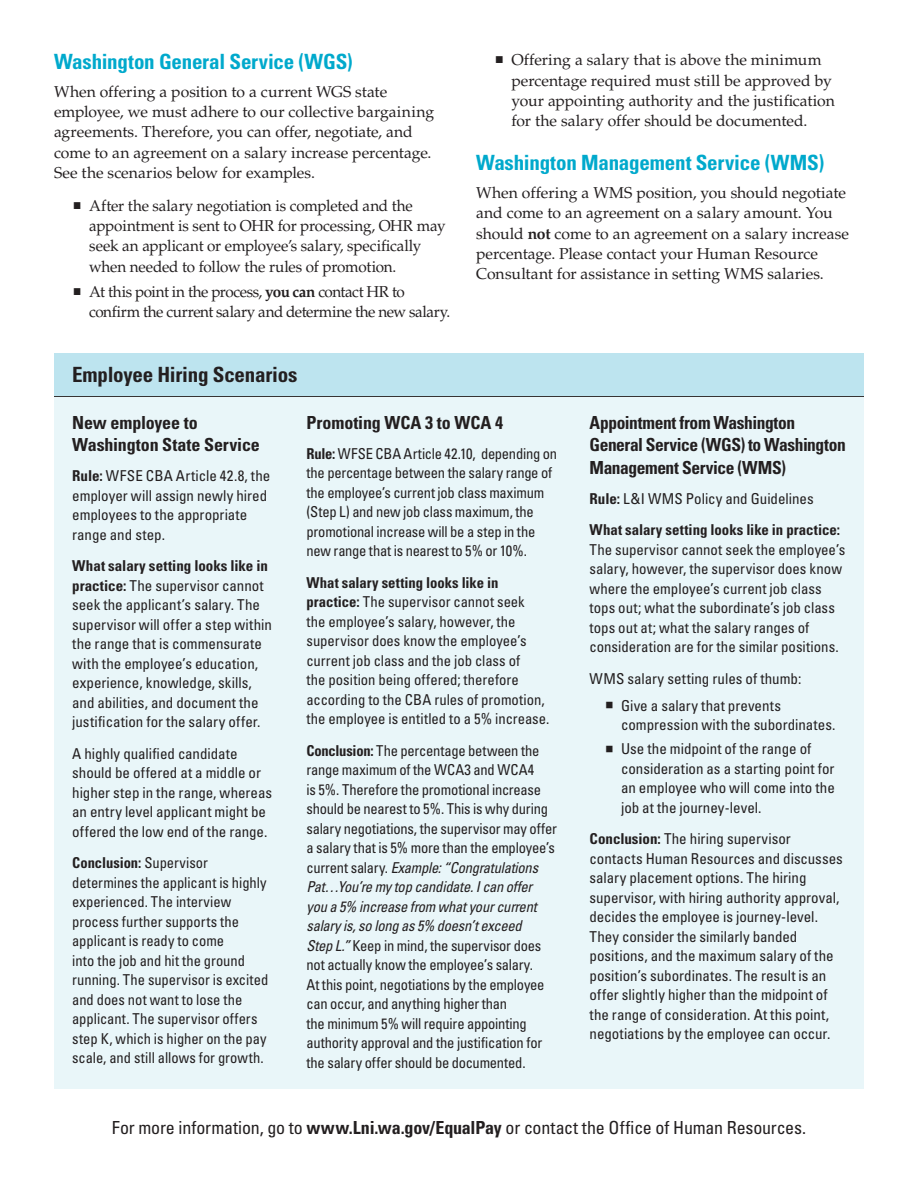
<style>
.page{position:relative;width:918px;height:1188px;background:#fff}
.page>*{position:absolute;margin:0;border:0;box-sizing:border-box;transform-origin:0 0}
.Subhead_Level_1{font:700 condensed 21px "Univers LT Std";letter-spacing:-.01em;color:#00a9cc}
.Subhead_Level_1-2{font:700 condensed 21px "Univers LT Std";letter-spacing:-.01em;color:#231f20}
.Subhead_Level_2{font:700 condensed 18px/22.5px "Univers LT Std";letter-spacing:-.015em;color:#231f20}
.Body_-_10_5_Univers{font:condensed 18px "Univers LT Std";letter-spacing:-.01em;color:#231f20}
.Body_-_10_5{font:15.75px/20.2px "Palatino LT Std";letter-spacing:-.005em;color:#231f20}
.Body_-_10_5-2{font:15.75px/20.2px "Palatino LT Std";letter-spacing:-.025em;color:#231f20}
.Body_-_10_Universe{font:condensed 15px/19.5px "Univers LT Std";letter-spacing:-.005em;color:#231f20}
.s1{font-weight:700}
.s2{font-style:italic}
</style>
<div class="page">
<div style="left:54px;top:353px;width:810px;height:43px;background:#bde4ef"></div>
<hr style="left:54px;top:396px;width:810px;height:1px;background:#231f20">
<div style="left:54px;top:397px;width:810px;height:691px;background:#e9f6f9"></div>
<h3 class="Subhead_Level_1" style="left:54px;top:49px;width:300px">Washington General Service (WGS)</h3>
<p class="Body_-_10_5" style="left:54px;top:82px;width:382px">When offering a position to a current WGS state employee, we must adhere to our collective bargaining agreements. Therefore, you can offer, negotiate, and come to an agreement on a salary increase percentage.<br>See the scenarios below for examples.</p>
<p class="Body_-_10_5" style="left:89px;top:196px;width:358px">After the salary negotiation is completed and the appointment is sent to OHR for processing, OHR may seek an applicant or employee’s salary, specifically when needed to follow the rules of promotion.</p>
<p class="Body_-_10_5-2" style="left:89px;top:282px;width:362px">At this point in the process, <span class="s1">you can</span> contact HR to confirm the current salary and determine the new salary.</p>
<p class="Body_-_10_5" style="left:511px;top:50px;width:325px">Offering a salary that is above the minimum percentage required must still be approved by your appointing authority and the justification for the salary offer should be documented.</p>
<h3 class="Subhead_Level_1" style="left:476px;top:150px;width:350px">Washington Management Service (WMS)</h3>
<p class="Body_-_10_5" style="left:476px;top:183px;width:374px">When offering a WMS position, you should negotiate and come to an agreement on a salary amount. You should <span class="s1">not</span> come to an agreement on a salary increase percentage. Please contact your Human Resource Consultant for assistance in setting WMS salaries.</p>
<h3 class="Subhead_Level_1-2" style="left:72px;top:362px;width:227px">Employee Hiring Scenarios</h3>
<h4 class="Subhead_Level_2" style="left:72px;top:411px;width:189px">New employee to<br>Washington State Service</h4>
<p class="Body_-_10_Universe" style="left:72px;top:466px;width:200px"><span class="s1">Rule:</span> WFSE CBA Article 42.8, the employer will assign newly hired employees to the appropriate range and step.</p>
<p class="Body_-_10_Universe" style="left:72px;top:556px;width:201px"><span class="s1">What salary setting looks like in practice:</span> The supervisor cannot seek the applicant’s salary. The supervisor will offer a step within the range that is commensurate with the employee’s education, experience, knowledge, skills, and abilities, and document the justification for the salary offer.</p>
<p class="Body_-_10_Universe" style="left:72px;top:743px;width:201px">A highly qualified candidate should be offered at a middle or higher step in the range, whereas an entry level applicant might be offered the low end of the range.</p>
<p class="Body_-_10_Universe" style="left:72px;top:853px;width:198px"><span class="s1">Conclusion:</span> Supervisor determines the applicant is highly experienced. The interview process further supports the applicant is ready to come<br>into the job and hit the ground running. The supervisor is excited and does not want to lose the applicant. The supervisor offers step K, which is higher on the pay scale, and still allows for growth.</p>
<h4 class="Subhead_Level_2" style="left:307px;top:411px;width:198px">Promoting WCA 3 to WCA 4</h4>
<p class="Body_-_10_Universe" style="left:307px;top:443px;width:252px"><span class="s1">Rule:</span> WFSE CBA Article 42.10, depending on the percentage between the salary range of the employee’s current job class maximum (Step L) and new job class maximum, the promotional increase will be a step in the new range that is nearest to 5% or 10%.</p>
<p class="Body_-_10_Universe" style="left:307px;top:572px;width:244px"><span class="s1">What salary setting looks like in practice:</span> The supervisor cannot seek<br>the employee’s salary, however, the supervisor does know the employee’s current job class and the job class of<br>the position being offered; therefore according to the CBA rules of promotion, the employee is entitled to a 5% increase.</p>
<p class="Body_-_10_Universe" style="left:307px;top:740px;width:252px"><span class="s1">Conclusion:</span> The percentage between the range maximum of the WCA3 and WCA4<br>is 5%. Therefore the promotional increase should be nearest to 5%. This is why during salary negotiations, the supervisor may offer a salary that is 5% more than the employee’s current salary. <span class="s2">Example: “Congratulations Pat…You’re my top candidate. I can offer<br>you a 5% increase from what your current salary is, so long as 5% doesn’t exceed<br>Step L.”</span> Keep in mind, the supervisor does not actually know the employee’s salary.<br>At this point, negotiations by the employee can occur, and anything higher than<br>the minimum 5% will require appointing authority approval and the justification for the salary offer should be documented.</p>
<h4 class="Subhead_Level_2" style="left:590px;top:411px;width:258px">Appointment from Washington<br>General Service (WGS) to Washington<br>Management Service (WMS)</h4>
<p class="Body_-_10_Universe" style="left:590px;top:488px;width:226px"><span class="s1">Rule:</span> L&amp;I WMS Policy and Guidelines</p>
<p class="Body_-_10_Universe" style="left:590px;top:520px;width:257px"><span class="s1">What salary setting looks like in practice:<br></span>The supervisor cannot seek the employee’s salary, however, the supervisor does know where the employee’s current job class tops out; what the subordinate’s job class tops out at; what the salary ranges of consideration are for the similar positions.</p>
<p class="Body_-_10_Universe" style="left:590px;top:668px;width:213px">WMS salary setting rules of thumb:</p>
<p class="Body_-_10_Universe" style="left:621px;top:695px;width:216px">Give a salary that prevents compression with the subordinates.</p>
<p class="Body_-_10_Universe" style="left:621px;top:739px;width:215px">Use the midpoint of the range of consideration as a starting point for an employee who will come into the job at the journey-level.</p>
<p class="Body_-_10_Universe" style="left:590px;top:829px;width:255px"><span class="s1">Conclusion:</span> The hiring supervisor contacts Human Resources and discusses salary placement options. The hiring supervisor, with hiring authority approval, decides the employee is journey-level.<br>They consider the similarly banded positions, and the maximum salary of the position’s subordinates. The result is an offer slightly higher than the midpoint of the range of consideration. At this point, negotiations by the employee can occur.</p>
<p class="Body_-_10_5_Univers" style="left:112px;top:1116px;width:696px">For more information, go to <span class="s1">www.Lni.wa.gov/EqualPay</span> or contact the Office of Human Resources.</p>
</div>
